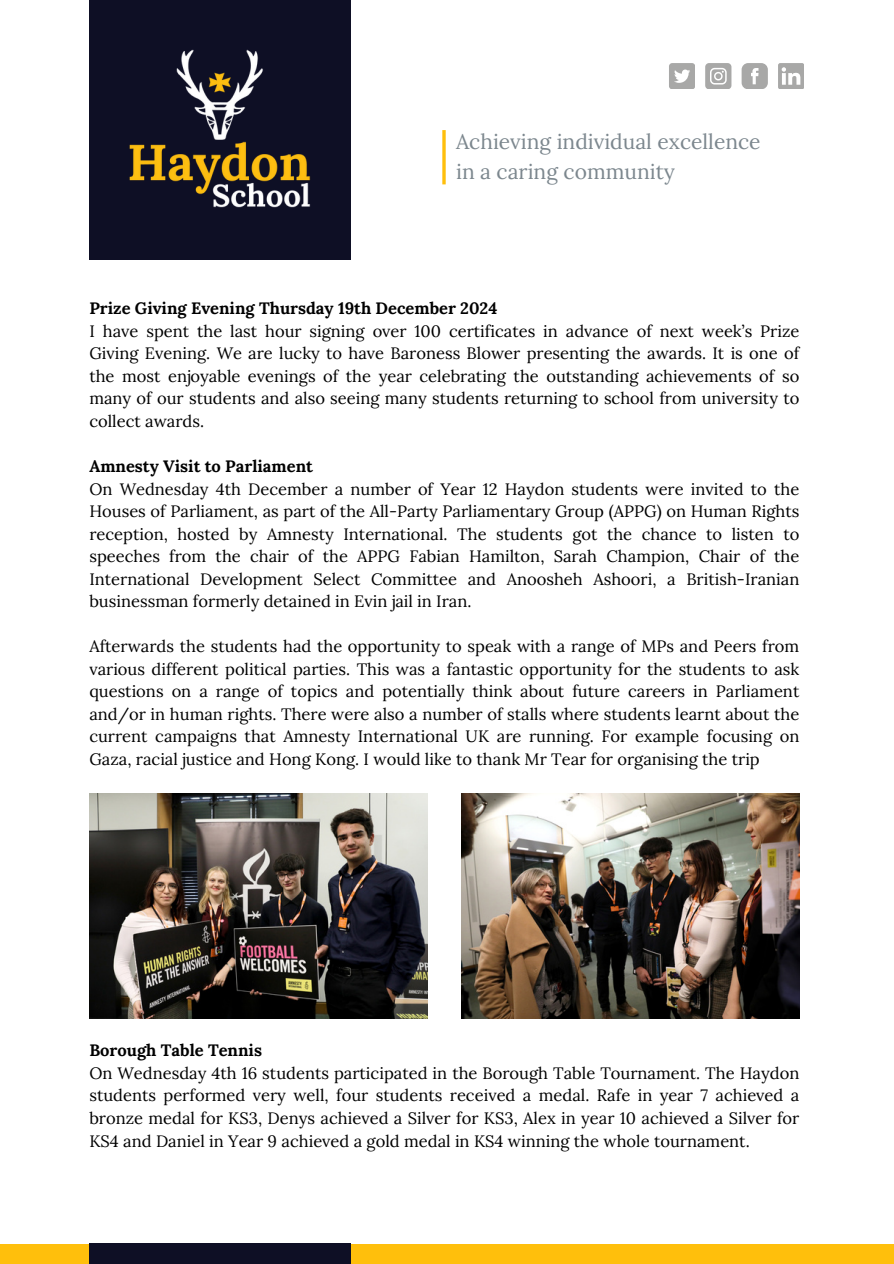
<style>
.page{position:relative;width:894px;height:1264px;background:#fff}
.page>*{position:absolute;margin:0;border:0;box-sizing:border-box;transform-origin:0 0}
.t1{font:21px/29.2px "Lora";color:#7c878e}
.t2{font:16.5px/22.5px "Lora";color:#000;text-align:justify}
.t3{font:700 16.5px "Lora";color:#000}
</style>
<div class="page">
<div style="left:89px;top:0;width:262px;height:260px;background:#0e0f25"></div>
<div style="left:0;top:1243px;width:893px;height:20px;background:#ffbf0c"></div>
<div style="left:89px;top:1243px;width:262px;height:20px;background:#0e0f25"></div>
<img style="left:129px;top:49px;width:182px;height:159px">
<hr style="left:442px;top:130px;width:3px;height:54px;background:#ffbf0c">
<svg style="left:669px;top:63px;width:25px;height:26px"></svg>
<svg style="left:741px;top:63px;width:26px;height:26px"></svg>
<svg style="left:705px;top:63px;width:25px;height:26px"></svg>
<svg style="left:778px;top:63px;width:25px;height:26px"></svg>
<img style="left:89px;top:793px;width:338px;height:225px">
<img style="left:461px;top:793px;width:338px;height:225px">
<p class="t1" style="left:456px;top:127px;width:306px">Achieving individual excellence in a caring community</p>
<p class="t3" style="left:89px;top:298px;width:409px">Prize Giving Evening Thursday 19th December 2024</p>
<p class="t2" style="left:89px;top:320px;width:711px">I have spent the last hour signing over 100 certificates in advance of next week’s Prize Giving Evening. We are lucky to have Baroness Blower presenting the awards. It is one of the most enjoyable evenings of the year celebrating the outstanding achievements of so many of our students and also seeing many students returning to school from university to collect awards.</p>
<p class="t3" style="left:89px;top:455px;width:225px">Amnesty Visit to Parliament</p>
<p class="t2" style="left:89px;top:477px;width:711px">On Wednesday 4th December a number of Year 12 Haydon students were invited to the Houses of Parliament, as part of the All-Party Parliamentary Group (APPG) on Human Rights reception, hosted by Amnesty International. The students got the chance to listen to speeches from the chair of the APPG Fabian Hamilton, Sarah Champion, Chair of the International Development Select Committee and Anoosheh Ashoori, a British-Iranian businessman formerly detained in Evin jail in Iran.</p>
<p class="t2" style="left:89px;top:635px;width:711px">Afterwards the students had the opportunity to speak with a range of MPs and Peers from various different political parties. This was a fantastic opportunity for the students to ask questions on a range of topics and potentially think about future careers in Parliament and/or in human rights. There were also a number of stalls where students learnt about the current campaigns that Amnesty International UK are running. For example focusing on Gaza, racial justice and Hong Kong. I would like to thank Mr Tear for organising the trip</p>
<p class="t3" style="left:89px;top:1039px;width:174px">Borough Table Tennis</p>
<h1 class="t2" style="left:89px;top:1061px;width:711px">On Wednesday 4th 16 students participated in the Borough Table Tournament. The Haydon students performed very well, four students received a medal. Rafe in year 7 achieved a bronze medal for KS3, Denys achieved a Silver for KS3, Alex in year 10 achieved a Silver for KS4 and Daniel in Year 9 achieved a gold medal in KS4 winning the whole tournament.</h1>
</div>
